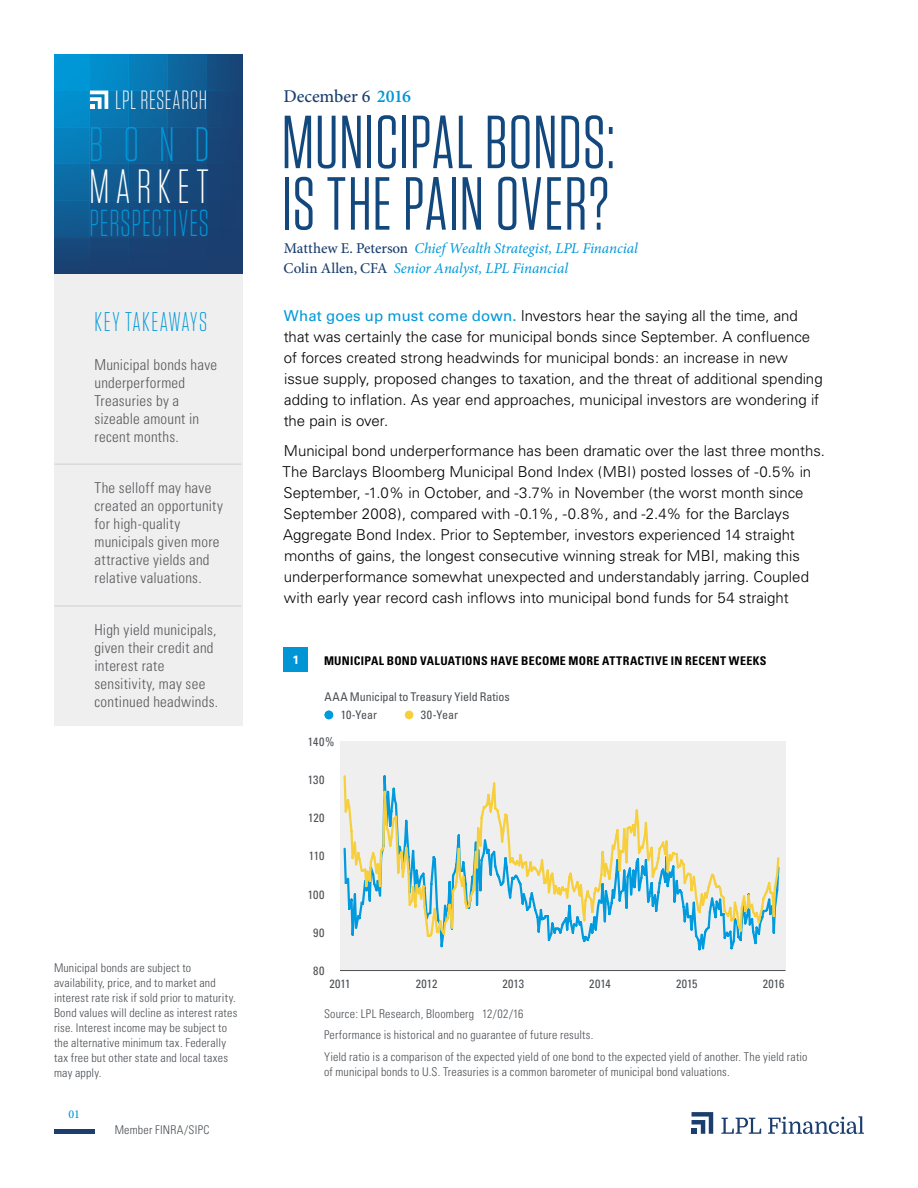
<style>
.page{position:relative;width:918px;height:1188px;background:#fff}
.page>*{position:absolute;margin:0;border:0;box-sizing:border-box;transform-origin:0 0}
.t1{font:75px/61.5px "Tungsten Narrow";letter-spacing:.01em;color:#12487d}
.t2{font:300 48.3px "Tungsten Narrow";color:#0098d8}
.t3{font:300 48px "Tungsten Narrow";letter-spacing:.13em;color:#fff}
.t4{font:300 37.5px "Tungsten Narrow";letter-spacing:.03em;color:#0098d8;scale:.9 1}
.t5{font:300 27px "Tungsten Narrow";letter-spacing:.055em;color:#0098d8}
.t6{font:300 26.25px "Tungsten Narrow";letter-spacing:.025em;color:#fff}
.t7{font:500 18px "Minion Pro";letter-spacing:-.005em;color:#1b3e6f}
.t8{font:300 15px/21px "Univers";color:#000}
.t9{font:300 condensed 15px/18px "Univers";letter-spacing:.015em;color:#58595b}
.t10{font:italic 15px/19.5px "Minion Pro";letter-spacing:-.005em;color:#0098d8}
.t11{font:300 condensed 12px/15px "Univers";letter-spacing:.015em;color:#4b4f54}
.t12{font:condensed 12px/18px "Univers";color:#4b4f54}
.t13{font:700 condensed 12px "Univers";letter-spacing:.025em;color:#000}
.t14{font:500 12px "Minion Pro";color:#0098d8}
.t15{font:700 12px "Univers";color:#fff}
.s1{font-weight:600;color:#0098d8}
.s2{font-weight:500;font-style:normal;color:#1b3e6f}
.s3{font-weight:400;color:#0098d8}
</style>
<div class="page">
<hr style="left:54px;top:1130px;width:40px;height:4px;background:#1b3e6f">
<svg style="left:90px;top:54px;width:39px;height:220px;background:#0d6ca4"></svg>
<div style="left:206px;top:54px;width:37px;height:220px;background:#184476"></div>
<svg style="left:168px;top:54px;width:38px;height:220px;background:#135287"></svg>
<svg style="left:129px;top:54px;width:39px;height:220px;background:#0f6198"></svg>
<svg style="left:54px;top:54px;width:36px;height:220px;background:#0878b3"></svg>
<div style="left:54px;top:164px;width:189px;height:36px;background:linear-gradient(to right,#0c6ca5,#1b3b6c)"></div>
<div style="left:54px;top:200px;width:189px;height:38px;background:linear-gradient(to right,#105c92,#1a3b6c)"></div>
<div style="left:54px;top:127px;width:189px;height:37px;background:linear-gradient(to right,#0582bf,#1b3c6d)"></div>
<svg style="left:90px;top:91px;width:18px;height:18px"></svg>
<svg style="left:692px;top:1112px;width:21px;height:22px"></svg>
<svg style="left:721px;top:1118px;width:40px;height:16px"></svg>
<svg style="left:768px;top:1116px;width:96px;height:18px"></svg>
<div style="left:54px;top:274px;width:189px;height:452px;background:#efeff0"></div>
<hr style="left:54px;top:463px;width:187px;height:2px;background:#4b4f54">
<hr style="left:54px;top:605px;width:187px;height:2px;background:#4b4f54">
<div style="left:284px;top:648px;width:24px;height:24px;background:#0096d6"></div>
<div style="left:340px;top:741px;width:446px;height:230px;background:#efeff0"></div>
<div style="left:405px;top:711px;width:8px;height:8px;background:#f7cf3c;border-radius:50%"></div>
<div style="left:325px;top:711px;width:8px;height:8px;background:#009bde;border-radius:50%"></div>
<hr style="left:340px;top:970px;width:446px;height:1px;background:#4d5055">
<svg style="left:343px;top:775px;width:437px;height:164px"></svg>
<h3 class="t6" style="left:115px;top:87px;width:93px">LPL RESEARCH</h3>
<h2 class="t2" style="left:89px;top:121px;width:123px">BOND</h2>
<h3 class="t3" style="left:89px;top:162px;width:121px">MARKET</h3>
<h3 class="t4" style="left:89px;top:205px;width:134px">PERSPECTIVES</h3>
<p class="t7" style="left:284px;top:84px;width:129px">December 6 <span class="s1">2016</span></p>
<h1 class="t1" style="left:282px;top:113px;width:334px">MUNICIPAL BONDS:<br>IS THE PAIN OVER?</h1>
<p class="t10" style="left:284px;top:239px;width:356px"><span class="s2">Matthew E. Peterson</span> Chief Wealth Strategist, LPL Financial<br><span class="s2">Colin Allen, CFA</span> Senior Analyst, LPL Financial</p>
<h3 class="t5" style="left:94px;top:308px;width:114px">KEY TAKEAWAYS</h3>
<p class="t8" style="left:284px;top:305px;width:541px"><span class="s3">What goes up must come down.</span> Investors hear the saying all the time, and that was certainly the case for municipal bonds since September. A confluence of forces created strong headwinds for municipal bonds: an increase in new issue supply, proposed changes to taxation, and the threat of additional spending adding to inflation. As year end approaches, municipal investors are wondering if the pain is over.</p>
<p class="t8" style="left:282px;top:440px;width:544px">Municipal bond underperformance has been dramatic over the last three months.<br>The Barclays Bloomberg Municipal Bond Index (MBI) posted losses of -0.5% in September, -1.0% in October, and -3.7% in November (the worst month since September 2008), compared with -0.1%, -0.8%, and -2.4% for the Barclays Aggregate Bond Index. Prior to September, investors experienced 14 straight months of gains, the longest consecutive winning streak for MBI, making this underperformance somewhat unexpected and understandably jarring. Coupled with early year record cash inflows into municipal bond funds for 54 straight</p>
<p class="t9" style="left:94px;top:355px;width:124px">Municipal bonds have underperformed<br>Treasuries by a sizeable amount in recent months.</p>
<p class="t9" style="left:94px;top:479px;width:130px">The selloff may have created an opportunity for high-quality municipals given more attractive yields and relative valuations.</p>
<p class="t9" style="left:94px;top:621px;width:125px">High yield municipals, given their credit and interest rate sensitivity, may see continued headwinds.</p>
<p class="t11" style="left:54px;top:960px;width:185px">Municipal bonds are subject to availability, price, and to market and interest rate risk if sold prior to maturity.<br>Bond values will decline as interest rates rise. Interest income may be subject to the alternative minimum tax. Federally tax free but other state and local taxes may apply.</p>
<p class="t14" style="left:68px;top:1106px;width:13px">01</p>
<p class="t11" style="left:115px;top:1122px;width:96px">Member FINRA/SIPC</p>
<p class="t15" style="left:292px;top:653px;width:8px">1</p>
<p class="t13" style="left:324px;top:653px;width:444px">MUNICIPAL BOND VALUATIONS HAVE BECOME MORE ATTRACTIVE IN RECENT WEEKS</p>
<p class="t12" style="left:341px;top:688px;width:171px;text-indent:-16px">AAA Municipal to Treasury Yield Ratios<br>10-Year</p>
<p class="t12" style="left:421px;top:706px;width:39px">30-Year</p>
<p class="t12" style="left:308px;top:732px;width:28px">140%</p>
<p class="t12" style="left:308px;top:771px;width:18px">130</p>
<p class="t12" style="left:308px;top:809px;width:18px">120</p>
<p class="t12" style="left:309px;top:847px;width:17px">110</p>
<p class="t12" style="left:308px;top:885px;width:18px">100</p>
<p class="t12" style="left:313px;top:924px;width:13px">90</p>
<p class="t12" style="left:313px;top:962px;width:13px">80</p>
<p class="t12" style="left:329px;top:975px;width:23px">2011</p>
<p class="t12" style="left:416px;top:975px;width:23px">2012</p>
<p class="t12" style="left:503px;top:975px;width:23px">2013</p>
<p class="t12" style="left:589px;top:975px;width:23px">2014</p>
<p class="t12" style="left:676px;top:975px;width:23px">2015</p>
<p class="t12" style="left:763px;top:975px;width:23px">2016</p>
<p class="t11" style="left:324px;top:1003px;width:485px;line-height:21.8px">Source: LPL Research, Bloomberg 12/02/16<br>Performance is historical and no guarantee of future results.<br>Yield ratio is a comparison of the expected yield of one bond to the expected yield of another. The yield ratio</p>
<p class="t11" style="left:324px;top:1065px;width:407px">of municipal bonds to U.S. Treasuries is a common barometer of municipal bond valuations.</p>
</div>
